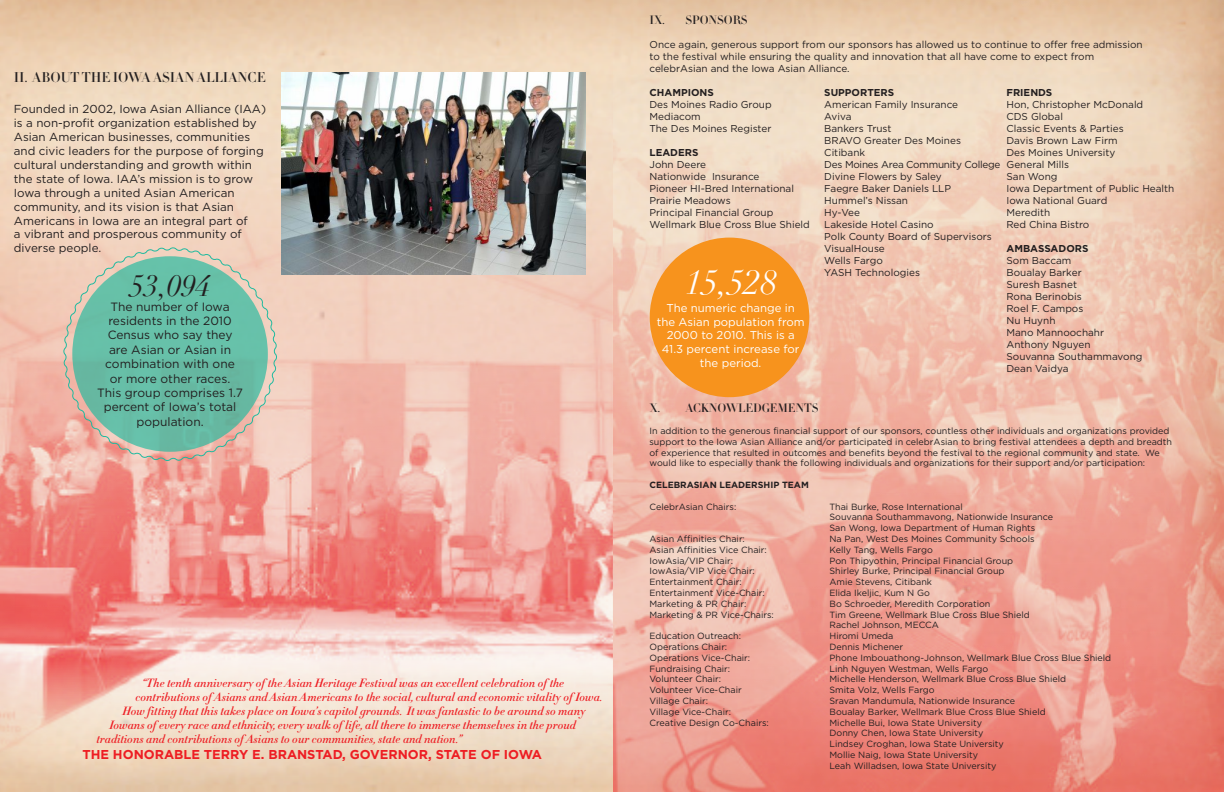
<style>
.page{position:relative;width:1224px;height:792px;background:#fff}
.page>*{position:absolute;margin:0;border:0;box-sizing:border-box;transform-origin:0 0}
.t1{font:italic 34.2px "Didot";color:#fff}
.t2{font:italic 30px "Didot";color:#231f20}
.t3{font:500 13.9px "Didot HTF 24";color:#231f20}
.t4{font:700 12.9px "Gotham HTF";color:#ee1d23}
.t5{font:12px/14.4px "Gotham HTF";color:#231f20;text-align:center}
.t6{font:500 12px "Didot HTF 24";color:#231f20}
.t7{font:italic 500 11.8px "Didot HTF 06";color:#ee1d23}
.t8{font:11.6px/13.9px "Gotham HTF";color:#231f20}
.t9{font:11.4px/13.7px "Gotham HTF";color:#fff;text-align:center}
.t10{font:10px/12px "Gotham HTF";color:#231f20}
.t11{font:700 10px "Gotham HTF";color:#231f20}
.t12{font:9px/10.8px "Gotham HTF";color:#231f20}
.t13{font:700 9px "Gotham HTF";color:#231f20}
</style>
<div class="page">
<img style="left:0;top:0;width:613px;height:792px">
<img style="left:1px;top:117px;width:611px;height:674px">
<img style="left:281px;top:72px;width:305px;height:203px">
<svg style="left:62px;top:246px;width:216px;height:216px;background:#95bfaa"></svg>
<img style="left:613px;top:0;width:611px;height:792px">
<div style="left:650px;top:238px;width:159px;height:159px;background:#f7931d;border-radius:50%"></div>
<h3 class="t3" style="left:14px;top:69px;width:253px">II. ABOUT THE IOWA ASIAN ALLIANCE</h3>
<p class="t8" style="left:14px;top:102px;width:254px">Founded in 2002, Iowa Asian Alliance (IAA) is a non-profit organization established by Asian American businesses, communities and civic leaders for the purpose of forging cultural understanding and growth within the state of Iowa. IAA’s mission is to grow Iowa through a united Asian American community, and its vision is that Asian Americans in Iowa are an integral part of<br>a vibrant and prosperous community of diverse people.</p>
<h2 class="t2" style="left:130px;top:268px;width:82px">53,094</h2>
<h3 class="t5" style="left:97px;top:299px;width:147px">The number of Iowa residents in the 2010<br>Census who say they are Asian or Asian in combination with one<br>or more other races.<br>This group comprises 1.7 percent of Iowa’s total population.</h3>
<h3 class="t7" style="left:142px;top:675px;width:423px">“The tenth anniversary of the Asian Heritage Festival was an excellent celebration of the</h3>
<h3 class="t7" style="left:135px;top:689px;width:468px">contributions of Asians and Asian Americans to the social, cultural and economic vitality of Iowa.</h3>
<h3 class="t7" style="left:122px;top:703px;width:465px">How fitting that this takes place on Iowa’s capitol grounds. It was fantastic to be around so many</h3>
<h3 class="t7" style="left:109px;top:718px;width:468px">Iowans of every race and ethnicity, every walk of life, all there to immerse themselves in the proud</h3>
<h3 class="t7" style="left:96px;top:732px;width:367px">traditions and contributions of Asians to our communities, state and nation.”</h3>
<h3 class="t4" style="left:82px;top:747px;width:461px">THE HONORABLE TERRY E. BRANSTAD, GOVERNOR, STATE OF IOWA</h3>
<h3 class="t6" style="left:650px;top:13px;width:100px">IX. SPONSORS</h3>
<p class="t10" style="left:650px;top:39px;width:495px">Once again, generous support from our sponsors has allowed us to continue to offer free admission to the festival while ensuring the quality and innovation that all have come to expect from celebrAsian and the Iowa Asian Alliance.</p>
<p class="t11" style="left:650px;top:87px;width:66px">CHAMPIONS</p>
<p class="t10" style="left:650px;top:99px;width:124px">Des Moines Radio Group<br>Mediacom<br>The Des Moines Register</p>
<p class="t11" style="left:650px;top:147px;width:50px">LEADERS</p>
<p class="t10" style="left:650px;top:159px;width:162px">John Deere<br>Nationwide Insurance<br>Pioneer HI-Bred International<br>Prairie Meadows<br>Principal Financial Group<br>Wellmark Blue Cross Blue Shield</p>
<p class="t11" style="left:824px;top:86px;width:71px">SUPPORTERS</p>
<p class="t10" style="left:824px;top:98px;width:178px">American Family Insurance<br>Aviva<br>Bankers Trust<br>BRAVO Greater Des Moines<br>Citibank<br>Des Moines Area Community College<br>Divine Flowers by Saley<br>Faegre Baker Daniels LLP<br>Hummel’s Nissan<br>Hy-Vee<br>Lakeside Hotel Casino<br>Polk County Board of Supervisors<br>VisualHouse<br>Wells Fargo<br>YASH Technologies</p>
<p class="t11" style="left:1007px;top:86px;width:47px">FRIENDS</p>
<p class="t10" style="left:1007px;top:98px;width:169px">Hon, Christopher McDonald<br>CDS Global<br>Classic Events &amp; Parties<br>Davis Brown Law Firm<br>Des Moines University<br>General Mills<br>San Wong<br>Iowa Department of Public Health<br>Iowa National Guard<br>Meredith<br>Red China Bistro</p>
<p class="t11" style="left:1007px;top:242px;width:83px">AMBASSADORS</p>
<p class="t10" style="left:1007px;top:254px;width:137px">Som Baccam<br>Boualay Barker<br>Suresh Basnet<br>Rona Berinobis<br>Roel F. Campos<br>Nu Huynh<br>Mano Mannoochahr<br>Anthony Nguyen<br>Souvanna Southammavong<br>Dean Vaidya</p>
<h1 class="t1" style="left:685px;top:261px;width:93px">15,528</h1>
<p class="t9" style="left:657px;top:301px;width:149px">The numeric change in the Asian population from<br>2000 to 2010. This is a<br>41.3 percent increase for the period.</p>
<h3 class="t6" style="left:650px;top:401px;width:170px">X. ACKNOWLEDGEMENTS</h3>
<p class="t12" style="left:650px;top:425px;width:524px">In addition to the generous financial support of our sponsors, countless other individuals and organizations provided support to the Iowa Asian Alliance and/or participated in celebrAsian to bring festival attendees a depth and breadth of experience that resulted in outcomes and benefits beyond the festival to the regional community and state. We would like to especially thank the following individuals and organizations for their support and/or participation:</p>
<p class="t13" style="left:650px;top:480px;width:161px">CELEBRASIAN LEADERSHIP TEAM</p>
<p class="t12" style="left:650px;top:501px;width:88px">CelebrAsian Chairs:</p>
<p class="t12" style="left:830px;top:501px;width:225px">Thai Burke, Rose International<br>Souvanna Southammavong, Nationwide Insurance<br>San Wong, Iowa Department of Human Rights</p>
<p class="t12" style="left:650px;top:533px;width:97px">Asian Affinities Chair:</p>
<p class="t12" style="left:830px;top:533px;width:207px">Na Pan, West Des Moines Community Schools</p>
<p class="t12" style="left:650px;top:544px;width:119px">Asian Affinities Vice Chair:</p>
<p class="t12" style="left:830px;top:544px;width:105px">Kelly Tang, Wells Fargo</p>
<p class="t12" style="left:650px;top:555px;width:85px">IowAsia/VIP Chair:</p>
<p class="t12" style="left:830px;top:555px;width:185px">Pon Thipyothin, Principal Financial Group</p>
<p class="t12" style="left:650px;top:566px;width:107px">IowAsia/VIP Vice Chair:</p>
<p class="t12" style="left:830px;top:566px;width:177px">Shirley Burke, Principal Financial Group</p>
<p class="t12" style="left:650px;top:576px;width:94px">Entertainment Chair:</p>
<p class="t12" style="left:830px;top:576px;width:104px">Amie Stevens, Citibank</p>
<p class="t12" style="left:650px;top:587px;width:117px">Entertainment Vice-Chair:</p>
<p class="t12" style="left:830px;top:587px;width:102px">Elida Ikeljic, Kum N Go</p>
<p class="t12" style="left:650px;top:598px;width:99px">Marketing &amp; PR Chair:</p>
<p class="t12" style="left:830px;top:598px;width:162px">Bo Schroeder, Meredith Corporation</p>
<p class="t12" style="left:650px;top:609px;width:126px">Marketing &amp; PR Vice-Chairs:</p>
<p class="t12" style="left:830px;top:609px;width:202px">Tim Greene, Wellmark Blue Cross Blue Shield<br>Rachel Johnson, MECCA</p>
<p class="t12" style="left:650px;top:630px;width:93px">Education Outreach:</p>
<p class="t12" style="left:830px;top:630px;width:65px">Hiromi Umeda</p>
<p class="t12" style="left:650px;top:641px;width:79px">Operations Chair:</p>
<p class="t12" style="left:830px;top:641px;width:75px">Dennis Michener</p>
<p class="t12" style="left:650px;top:652px;width:102px">Operations Vice-Chair:</p>
<p class="t12" style="left:830px;top:652px;width:283px">Phone Imbouathong-Johnson, Wellmark Blue Cross Blue Shield</p>
<p class="t12" style="left:650px;top:663px;width:82px">Fundraising Chair:</p>
<p class="t12" style="left:830px;top:663px;width:160px">Linh Nguyen Westman, Wells Fargo</p>
<p class="t12" style="left:650px;top:674px;width:73px">Volunteer Chair:</p>
<p class="t12" style="left:830px;top:674px;width:238px">Michelle Henderson, Wellmark Blue Cross Blue Shield</p>
<p class="t12" style="left:650px;top:684px;width:94px">Volunteer Vice-Chair</p>
<p class="t12" style="left:830px;top:684px;width:107px">Smita Volz, Wells Fargo</p>
<p class="t12" style="left:650px;top:695px;width:60px">Village Chair:</p>
<p class="t12" style="left:830px;top:695px;width:187px">Sravan Mandumula, Nationwide Insurance</p>
<p class="t12" style="left:650px;top:706px;width:83px">Village Vice-Chair:</p>
<p class="t12" style="left:830px;top:706px;width:218px">Boualay Barker, Wellmark Blue Cross Blue Shield</p>
<p class="t12" style="left:650px;top:717px;width:121px">Creative Design Co-Chairs:</p>
<p class="t12" style="left:830px;top:717px;width:176px">Michelle Bui, Iowa State University Donny Chen, Iowa State University Lindsey Croghan, Iowa State University Mollie Naig, Iowa State University<br>Leah Willadsen, Iowa State University</p>
</div>
